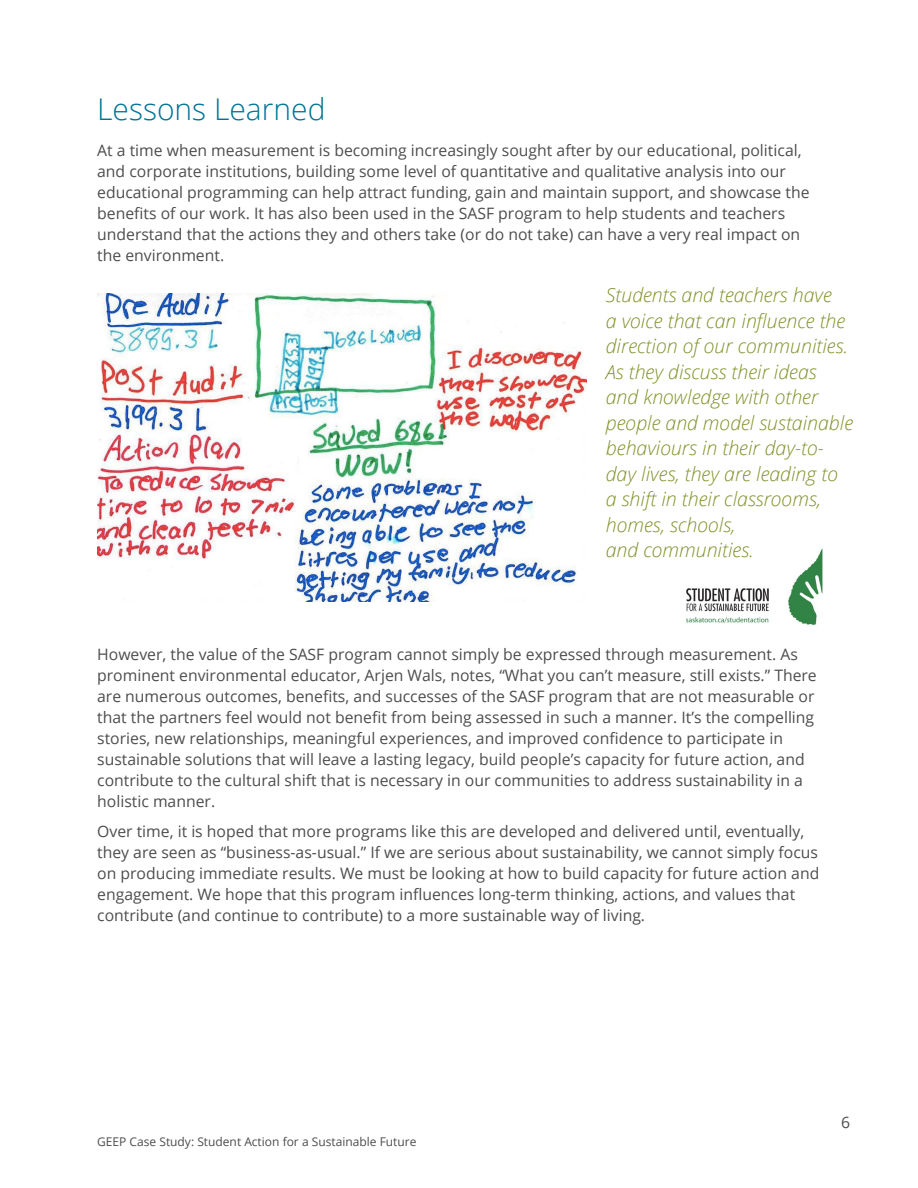
<style>
.page{position:relative;width:918px;height:1188px;background:#fff}
.page>*{position:absolute;margin:0;border:0;box-sizing:border-box;transform-origin:0 0}
.t1{font:300 30px "Open Sans";color:#007396}
.t2{font:italic 300 19.5px/25.5px "Open Sans";color:#82912a}
.t3{font:15.75px/21px "Open Sans";color:#4d4d4f}
.t4{font:12px "Open Sans";color:#4d4d4f}
</style>
<div class="page">
<img style="left:686px;top:548px;width:137px;height:78px">
<img style="left:97px;top:294px;width:490px;height:308px">
<h1 class="t1" style="left:97px;top:89px;width:230px">Lessons Learned</h1>
<p class="t3" style="left:97px;top:140px;width:714px">At a time when measurement is becoming increasingly sought after by our educational, political, and corporate institutions, building some level of quantitative and qualitative analysis into our educational programming can help attract funding, gain and maintain support, and showcase the benefits of our work. It has also been used in the SASF program to help students and teachers understand that the actions they and others take (or do not take) can have a very real impact on the environment.</p>
<p class="t2" style="left:606px;top:282px;width:249px">Students and teachers have<br>a voice that can influence the direction of our communities.<br>As they discuss their ideas and knowledge with other people and model sustainable behaviours in their day-to&shy;day lives, they are leading to a shift in their classrooms, homes, schools,<br>and communities.</p>
<p class="t3" style="left:97px;top:644px;width:721px">However, the value of the SASF program cannot simply be expressed through measurement. As prominent environmental educator, Arjen Wals, notes, “What you can’t measure, still exists.” There are numerous outcomes, benefits, and successes of the SASF program that are not measurable or that the partners feel would not benefit from being assessed in such a manner. It’s the compelling stories, new relationships, meaningful experiences, and improved confidence to participate in sustainable solutions that will leave a lasting legacy, build people’s capacity for future action, and contribute to the cultural shift that is necessary in our communities to address sustainability in a holistic manner.</p>
<p class="t3" style="left:97px;top:820px;width:724px">Over time, it is hoped that more programs like this are developed and delivered until, eventually, they are seen as “business-as-usual.” If we are serious about sustainability, we cannot simply focus on producing immediate results. We must be looking at how to build capacity for future action and engagement. We hope that this program influences long-term thinking, actions, and values that contribute (and continue to contribute) to a more sustainable way of living.</p>
<p class="t4" style="left:97px;top:1133px;width:321px">GEEP Case Study: Student Action for a Sustainable Future</p>
<p class="t3" style="left:841px;top:1111px;width:11px">6</p>
</div>
